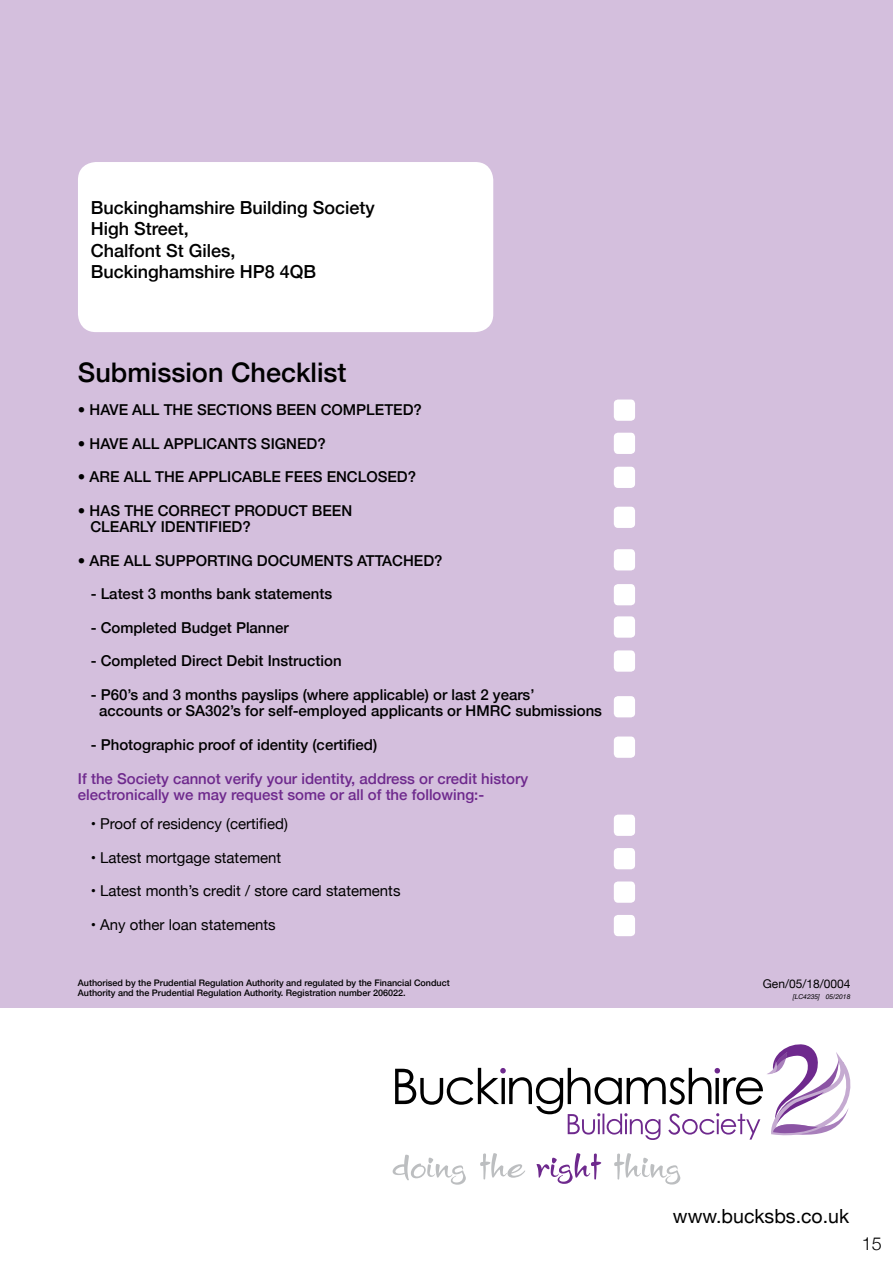
<style>
.page{position:relative;width:893px;height:1263px;background:#fff}
.page>*{position:absolute;margin:0;border:0;box-sizing:border-box;transform-origin:0 0}
.t1{font:500 27px "Helvetica Neue";color:#000}
.t2{font:19.5px "Helvetica Neue";color:#000}
.t3{font:500 18px/21.6px "Helvetica Neue";color:#000}
.t4{font:300 18px "Helvetica Neue";color:#000}
.t5{font:500 15px/16.5px "Helvetica Neue";color:#000}
.t6{font:15px "Helvetica Neue";color:#000}
.t7{font:500 15px/16.5px "Helvetica Neue";color:#6e298d}
.t8{font:12px "Helvetica Neue";color:#000}
.t9{font:500 9px/10.5px "Helvetica Neue";color:#000}
.t10{font:italic 6.75px "Helvetica Neue";color:#000}
</style>
<div class="page">
<div style="left:0;top:0;width:893px;height:1008px;background:#d4bfdd"></div>
<div style="left:78px;top:162px;width:415px;height:170px;background:#fff;border-radius:18px"></div>
<div style="left:614px;top:399px;width:21px;height:22px;background:#fff;border-radius:4px"></div>
<div style="left:614px;top:433px;width:21px;height:21px;background:#fff;border-radius:4px"></div>
<div style="left:614px;top:467px;width:21px;height:21px;background:#fff;border-radius:4px"></div>
<div style="left:614px;top:507px;width:21px;height:21px;background:#fff;border-radius:4px"></div>
<div style="left:614px;top:549px;width:21px;height:21px;background:#fff;border-radius:4px"></div>
<div style="left:614px;top:584px;width:21px;height:21px;background:#fff;border-radius:4px"></div>
<div style="left:614px;top:616px;width:21px;height:22px;background:#fff;border-radius:4px"></div>
<div style="left:614px;top:650px;width:21px;height:22px;background:#fff;border-radius:4px"></div>
<div style="left:614px;top:696px;width:21px;height:21px;background:#fff;border-radius:4px"></div>
<div style="left:614px;top:736px;width:21px;height:22px;background:#fff;border-radius:4px"></div>
<div style="left:614px;top:815px;width:21px;height:21px;background:#fff;border-radius:4px"></div>
<div style="left:614px;top:848px;width:21px;height:21px;background:#fff;border-radius:4px"></div>
<div style="left:614px;top:881px;width:21px;height:22px;background:#fff;border-radius:4px"></div>
<div style="left:614px;top:915px;width:21px;height:21px;background:#fff;border-radius:4px"></div>
<svg style="left:395px;top:1044px;width:456px;height:96px"></svg>
<svg style="left:480px;top:1153px;width:45px;height:26px"></svg>
<svg style="left:614px;top:1153px;width:66px;height:31px"></svg>
<svg style="left:536px;top:1153px;width:65px;height:31px"></svg>
<svg style="left:393px;top:1155px;width:73px;height:30px"></svg>
<p class="t3" style="left:91px;top:195px;width:286px">Buckinghamshire Building Society<br>High Street,<br>Chalfont St Giles,<br>Buckinghamshire HP8 4QB</p>
<h1 class="t1" style="left:78px;top:350px;width:270px">Submission Checklist</h1>
<p class="t5" style="left:78px;top:401px;width:345px">• HAVE ALL THE SECTIONS BEEN COMPLETED?</p>
<p class="t5" style="left:78px;top:434px;width:249px">• HAVE ALL APPLICANTS SIGNED?</p>
<p class="t5" style="left:78px;top:468px;width:340px">• ARE ALL THE APPLICABLE FEES ENCLOSED?</p>
<p class="t5" style="left:90px;top:501px;width:263px;text-indent:-13px">• HAS THE CORRECT PRODUCT BEEN<br>CLEARLY IDENTIFIED?</p>
<p class="t5" style="left:78px;top:551px;width:366px">• ARE ALL SUPPORTING DOCUMENTS ATTACHED?</p>
<p class="t5" style="left:91px;top:585px;width:243px">- Latest 3 months bank statements</p>
<p class="t5" style="left:91px;top:618px;width:200px">- Completed Budget Planner</p>
<p class="t5" style="left:91px;top:652px;width:252px">- Completed Direct Debit Instruction</p>
<p class="t5" style="left:99px;top:685px;width:504px;text-indent:-8px">- P60’s and 3 months payslips (where applicable) or last 2 years’ accounts or SA302’s for self-employed applicants or HMRC submissions</p>
<p class="t5" style="left:91px;top:735px;width:288px">- Photographic proof of identity (certified)</p>
<p class="t7" style="left:78px;top:769px;width:452px">If the Society cannot verify your identity, address or credit history electronically we may request some or all of the following:-</p>
<p class="t6" style="left:91px;top:813px;width:199px">• Proof of residency (certified)</p>
<p class="t6" style="left:91px;top:847px;width:192px">• Latest mortgage statement</p>
<p class="t6" style="left:91px;top:880px;width:311px">• Latest month’s credit / store card statements</p>
<p class="t6" style="left:91px;top:914px;width:187px">• Any other loan statements</p>
<p class="t9" style="left:78px;top:976px;width:373px">Authorised by the Prudential Regulation Authority and regulated by the Financial Conduct<br>Authority and the Prudential Regulation Authority. Registration number 206022.</p>
<p class="t8" style="left:763px;top:975px;width:89px">Gen/05/18/0004</p>
<p class="t10" style="left:793px;top:992px;width:59px">[LC4235] 05/2018</p>
<h2 class="t2" style="left:673px;top:1202px;width:178px">www.bucksbs.co.uk</h2>
<p class="t4" style="left:862px;top:1229px;width:22px">15</p>
</div>
